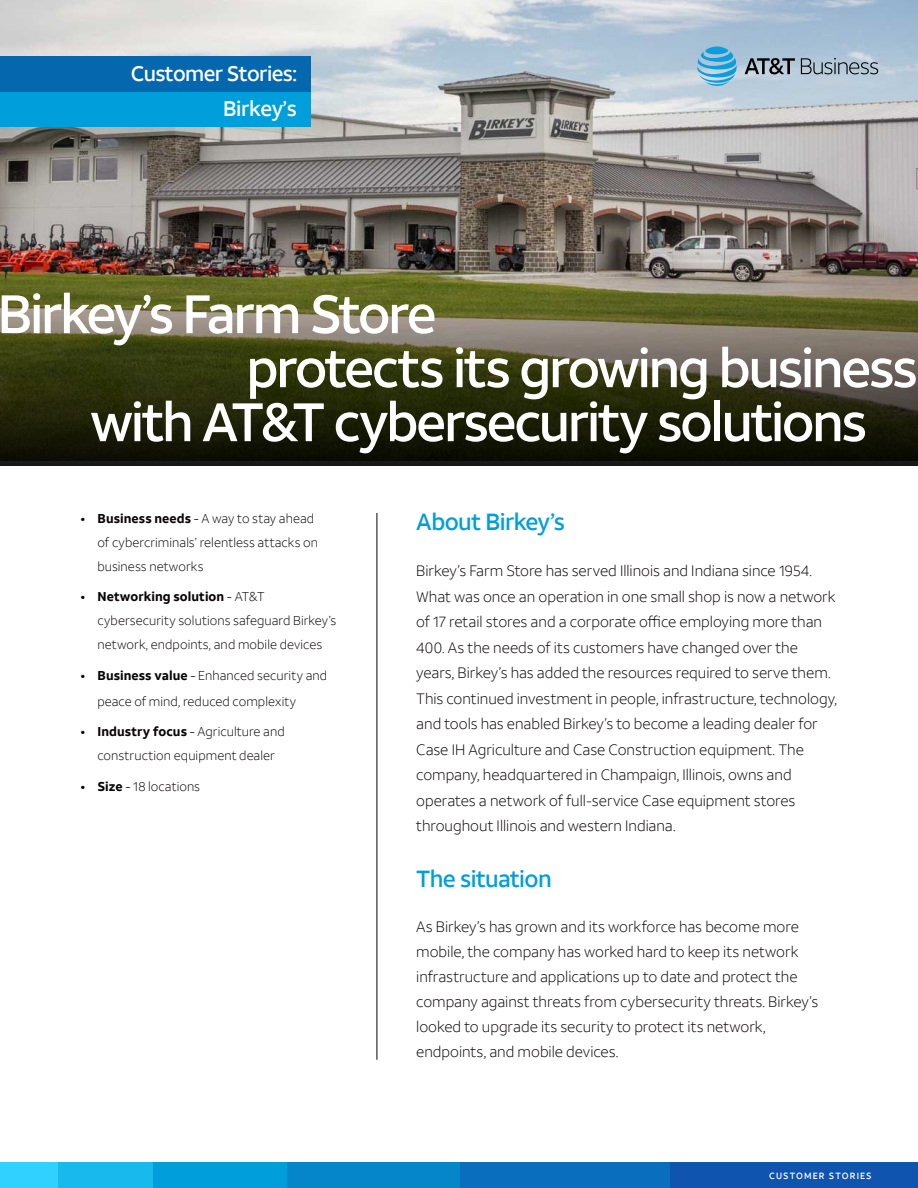
<style>
.page{position:relative;width:918px;height:1188px;background:#fff}
.page>*{position:absolute;margin:0;border:0;box-sizing:border-box;transform-origin:0 0}
.t1{font:500 54px "ATT Aleck Sans";letter-spacing:-.05em;color:#fff}
.t2{font:500 23.25px "ATT Aleck Sans";letter-spacing:-.025em;color:#009fdb}
.t3{font:500 21px/35px "ATT Aleck Sans";letter-spacing:-.03em;color:#fff;text-align:right}
.t4{font:300 15px/25.5px "ATT Aleck Sans";color:#090304}
.t5{font:300 12.75px/24px "ATT Aleck Sans";letter-spacing:.005em;color:#090304}
.t6{font:500 9px "ATT Aleck Sans";letter-spacing:.12em;color:#fff}
.s1{font-weight:700}
.s2{font-weight:400}
</style>
<div class="page">
<div style="left:669px;top:1163px;width:249px;height:25px;background:#0f54af"></div>
<div style="left:459px;top:1163px;width:211px;height:25px;background:#0a6ebe"></div>
<div style="left:287px;top:1163px;width:172px;height:25px;background:#0586cb"></div>
<div style="left:153px;top:1163px;width:134px;height:25px;background:#009fdb"></div>
<div style="left:57px;top:1163px;width:96px;height:25px;background:#18b9ed"></div>
<div style="left:0;top:1162px;width:57px;height:26px;background:#30d1ff"></div>
<img style="left:0;top:0;width:918px;height:262px">
<hr style="left:377px;top:513px;width:1px;height:547px;background:#090304">
<svg style="left:0;top:262px;width:918px;height:204px;background:#49482a"></svg>
<div style="left:0;top:56px;width:310px;height:37px;background:#0568ae"></div>
<div style="left:0;top:92px;width:310px;height:35px;background:#009fdb"></div>
<svg style="left:654px;top:47px;width:224px;height:62px;background:#abc1d1"></svg>
<h3 class="t3" style="left:131px;top:56px;width:168px">Customer Stories:<br>Birkey’s</h3>
<h1 class="t1" style="left:-2px;top:281px;width:441px">Birkey’s Farm Store</h1>
<h1 class="t1" style="left:246px;top:335px;width:673px">protects its growing business</h1>
<h1 class="t1" style="left:90px;top:389px;width:779px">with AT&amp;T cybersecurity solutions</h1>
<p class="t5" style="left:97px;top:506px;width:222px;text-indent:-16px"><span class="s1">• Business needs</span> <span class="s2">-</span> A way to stay ahead of cybercriminals’ relentless attacks on business networks</p>
<p class="t5" style="left:97px;top:585px;width:240px;text-indent:-16px"><span class="s1">• Networking solution</span> <span class="s2">-</span> AT&amp;T cybersecurity solutions safeguard Birkey’s network, endpoints, and mobile devices</p>
<p class="t5" style="left:97px;top:663px;width:231px;line-height:25.5px;text-indent:-16px"><span class="s1">• Business value</span> <span class="s2">-</span> Enhanced security and peace of mind, reduced complexity</p>
<p class="t5" style="left:81px;top:720px;width:205px;text-align:center"><span class="s1">• Industry focus</span> <span class="s2">-</span> Agriculture and construction equipment dealer</p>
<p class="t5" style="left:81px;top:775px;width:121px"><span class="s1">• Size</span> <span class="s2">-</span> 18 locations</p>
<h2 class="t2" style="left:416px;top:508px;width:150px">About Birkey’s</h2>
<p class="t4" style="left:416px;top:558px;width:422px">Birkey’s Farm Store has served Illinois and Indiana since 1954.<br>What was once an operation in one small shop is now a network of 17 retail stores and a corporate office employing more than 400. As the needs of its customers have changed over the years, Birkey’s has added the resources required to serve them.<br>This continued investment in people, infrastructure, technology, and tools has enabled Birkey’s to become a leading dealer for Case IH Agriculture and Case Construction equipment. The company, headquartered in Champaign, Illinois, owns and operates a network of full-service Case equipment stores throughout Illinois and western Indiana.</p>
<h2 class="t2" style="left:416px;top:864px;width:137px">The situation</h2>
<p class="t4" style="left:416px;top:914px;width:404px;line-height:25px">As Birkey’s has grown and its workforce has become more mobile, the company has worked hard to keep its network infrastructure and applications up to date and protect the company against threats from cybersecurity threats. Birkey’s looked to upgrade its security to protect its network, endpoints, and mobile devices.</p>
<p class="t6" style="left:769px;top:1170px;width:104px">CUSTOMER STORIES</p>
</div>
